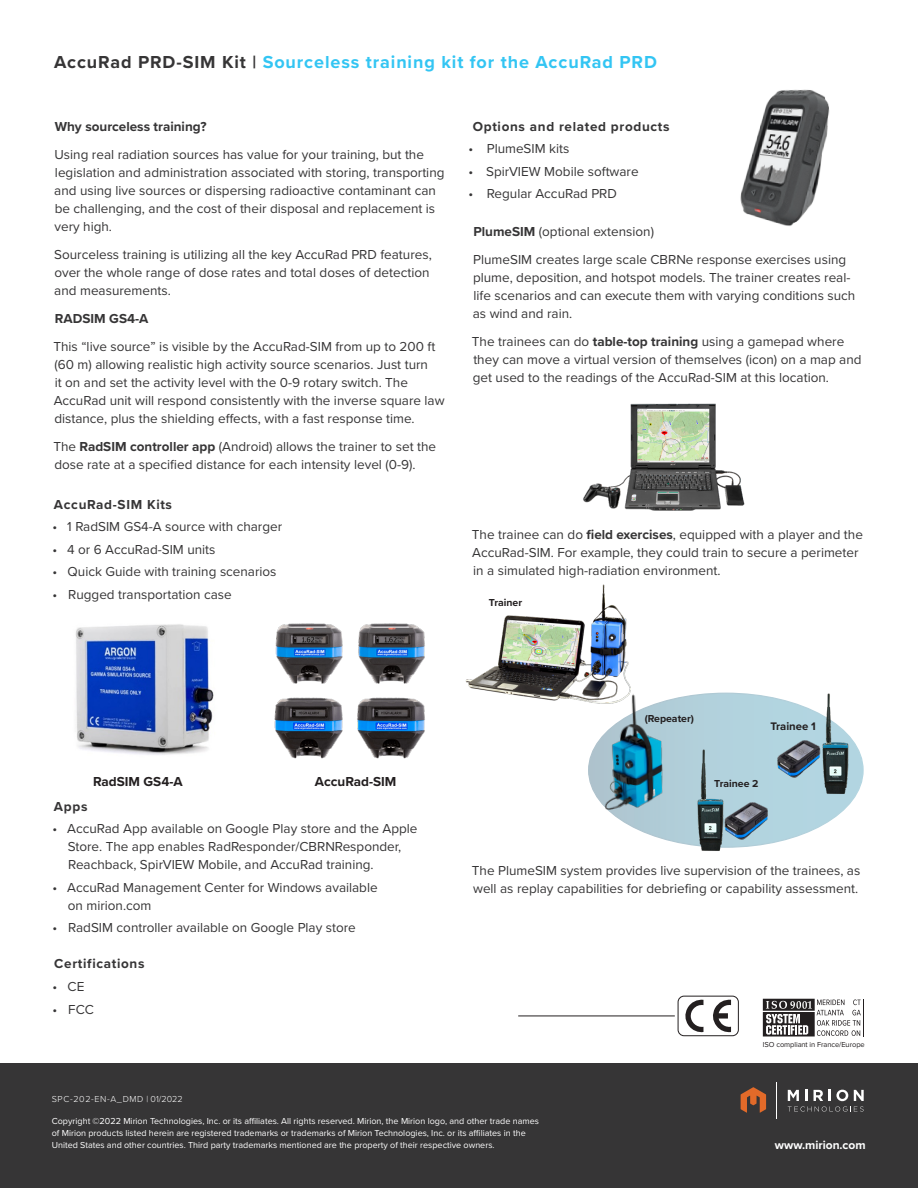
<style>
.page{position:relative;width:918px;height:1188px;background:#fff}
.page>*{position:absolute;margin:0;border:0;box-sizing:border-box;transform-origin:0 0}
.Small_Header{font:700 18px "Proxima Nova";letter-spacing:.05em;color:#33c5f3}
.Body_Copy{font:13.5px/18px "Proxima Nova";color:#363536}
.Small_Header-2{font:700 13.5px "Proxima Nova";letter-spacing:.05em;color:#363536}
.Body_Copy-2{font:700 13.5px "Proxima Nova";color:#363536}
.t1{font:700 13.5px "Proxima Nova";color:#231f20}
.Body_Copy-3{font:700 12px "Proxima Nova";color:#fff}
.t2{font:700 11.4px "Proxima Nova";color:#231f20}
.t3{font:700 10.5px "Proxima Nova";color:#231f20}
.Body_Copy-4{font:9px/12px "Proxima Nova";color:#fff}
.Body_Copy-5{font:300 9px "Proxima Nova";letter-spacing:.07em;color:#fff}
.t4{font:7.5px "Proxima Nova";letter-spacing:-.01em;color:#231f20}
.s1{color:#363536}
.s2{font-weight:700}
</style>
<div class="page">
<div style="left:0;top:1063px;width:918px;height:125px;background:#363536"></div>
<hr style="left:777px;top:1083px;width:1px;height:36px;background:#fff">
<svg style="left:788px;top:1090px;width:76px;height:22px"></svg>
<svg style="left:741px;top:1087px;width:25px;height:26px"></svg>
<svg style="left:763px;top:999px;width:98px;height:37px"></svg>
<hr style="left:863px;top:999px;width:1px;height:37px;background:#231f20">
<svg style="left:713px;top:999px;width:18px;height:34px"></svg>
<svg style="left:685px;top:999px;width:18px;height:34px"></svg>
<div style="left:678px;top:996px;width:61px;height:40px;border:1px solid #231f20;border-radius:6px"></div>
<hr style="left:518px;top:1016px;width:157px;height:1px;background:#231f20">
<img style="left:75px;top:624px;width:139px;height:131px">
<img style="left:274px;top:623px;width:151px;height:136px">
<img style="left:583px;top:403px;width:162px;height:108px">
<img style="left:740px;top:89px;width:90px;height:137px">
<div style="left:589px;top:693px;width:274px;height:154px;background:#b2d3de;border-radius:50%"></div>
<img style="left:599px;top:694px;width:68px;height:121px">
<img style="left:725px;top:802px;width:58px;height:42px">
<img style="left:694px;top:749px;width:31px;height:102px">
<img style="left:777px;top:740px;width:42px;height:38px">
<img style="left:819px;top:693px;width:31px;height:101px">
<img style="left:465px;top:584px;width:168px;height:123px">
<p class="Small_Header" style="left:54px;top:49px;width:605px"><span class="s1">AccuRad PRD-SIM Kit |</span> Sourceless training kit for the AccuRad PRD</p>
<p class="Body_Copy-2" style="left:55px;top:116px;width:153px">Why sourceless training?</p>
<p class="Body_Copy" style="left:54px;top:145px;width:392px">Using real radiation sources has value for your training, but the legislation and administration associated with storing, transporting and using live sources or dispersing radioactive contaminant can be challenging, and the cost of their disposal and replacement is very high.</p>
<p class="Body_Copy" style="left:54px;top:245px;width:379px">Sourceless training is utilizing all the key AccuRad PRD features, over the whole range of dose rates and total doses of detection and measurements.</p>
<p class="Body_Copy-2" style="left:55px;top:308px;width:95px">RADSIM GS4-A</p>
<p class="Body_Copy" style="left:53px;top:337px;width:393px">This “live source” is visible by the AccuRad-SIM from up to 200 ft (60 m) allowing realistic high activity source scenarios. Just turn<br>it on and set the activity level with the 0-9 rotary switch. The AccuRad unit will respond consistently with the inverse square law distance, plus the shielding effects, with a fast response time.</p>
<p class="Body_Copy" style="left:53px;top:437px;width:384px">The <span class="s2">RadSIM controller app</span> (Android) allows the trainer to set the dose rate at a specified distance for each intensity level (0-9).</p>
<p class="Small_Header-2" style="left:54px;top:494px;width:120px">AccuRad-SIM Kits</p>
<p class="Body_Copy" style="left:52px;top:517px;width:231px">• 1 RadSIM GS4-A source with charger</p>
<p class="Body_Copy" style="left:52px;top:540px;width:165px">• 4 or 6 AccuRad-SIM units</p>
<p class="Body_Copy" style="left:52px;top:562px;width:226px">• Quick Guide with training scenarios</p>
<p class="Body_Copy" style="left:52px;top:585px;width:181px">• Rugged transportation case</p>
<p class="Small_Header-2" style="left:473px;top:116px;width:198px">Options and related products</p>
<p class="Body_Copy" style="left:469px;top:139px;width:102px">• PlumeSIM kits</p>
<p class="Body_Copy" style="left:469px;top:162px;width:172px">• SpirVIEW Mobile software</p>
<p class="Body_Copy" style="left:469px;top:184px;width:150px">• Regular AccuRad PRD</p>
<p class="Body_Copy" style="left:473px;top:222px;width:182px"><span class="s2">PlumeSIM</span> (optional extension)</p>
<p class="Body_Copy" style="left:473px;top:250px;width:384px">PlumeSIM creates large scale CBRNe response exercises using plume, deposition, and hotspot models. The trainer creates real&shy;life scenarios and can execute them with varying conditions such as wind and rain.</p>
<p class="Body_Copy" style="left:472px;top:332px;width:391px">The trainees can do <span class="s2">table-top training</span> using a gamepad where they can move a virtual version of themselves (icon) on a map and get used to the readings of the AccuRad-SIM at this location.</p>
<p class="Body_Copy" style="left:472px;top:525px;width:393px">The trainee can do <span class="s2">field exercises</span>, equipped with a player and the<br>AccuRad-SIM. For example, they could train to secure a perimeter in a simulated high-radiation environment.</p>
<p class="t3" style="left:489px;top:595px;width:35px">Trainer</p>
<p class="t1" style="left:93px;top:772px;width:91px">RadSIM GS4-A</p>
<p class="t1" style="left:315px;top:772px;width:83px">AccuRad-SIM</p>
<p class="Small_Header-2" style="left:54px;top:796px;width:35px">Apps</p>
<p class="Body_Copy" style="left:68px;top:819px;width:351px;text-indent:-15px">• AccuRad App available on Google Play store and the Apple<br>Store. The app enables RadResponder/CBRNResponder,<br>Reachback, SpirVIEW Mobile, and AccuRad training.</p>
<p class="Body_Copy" style="left:68px;top:878px;width:311px;text-indent:-15px">• AccuRad Management Center for Windows available on mirion.com</p>
<p class="Body_Copy" style="left:52px;top:918px;width:305px">• RadSIM controller available on Google Play store</p>
<p class="Small_Header-2" style="left:54px;top:954px;width:92px">Certifications</p>
<p class="Body_Copy" style="left:52px;top:977px;width:33px">• CE</p>
<p class="Body_Copy" style="left:52px;top:999px;width:43px">• FCC</p>
<p class="Body_Copy-5" style="left:52px;top:1092px;width:132px">SPC-202-EN-A_DMD | 01/2022</p>
<p class="t3" style="left:645px;top:710px;width:51px">(Repeater)</p>
<p class="t2" style="left:770px;top:717px;width:47px">Trainee 1</p>
<p class="t3" style="left:714px;top:776px;width:46px">Trainee 2</p>
<p class="Body_Copy" style="left:472px;top:861px;width:390px">The PlumeSIM system provides live supervision of the trainees, as well as replay capabilities for debriefing or capability assessment.</p>
<p class="t4" style="left:763px;top:1039px;width:103px">ISO compliant in France/Europe</p>
<p class="Body_Copy-4" style="left:52px;top:1115px;width:489px">Copyright ©2022 Mirion Technologies, Inc. or its affiliates. All rights reserved. Mirion, the Mirion logo, and other trade names of Mirion products listed herein are registered trademarks or trademarks of Mirion Technologies, Inc. or its affiliates in the<br>United States and other countries. Third party trademarks mentioned are the property of their respective owners.</p>
<p class="Body_Copy-3" style="left:775px;top:1136px;width:92px">www.mirion.com</p>
</div>
